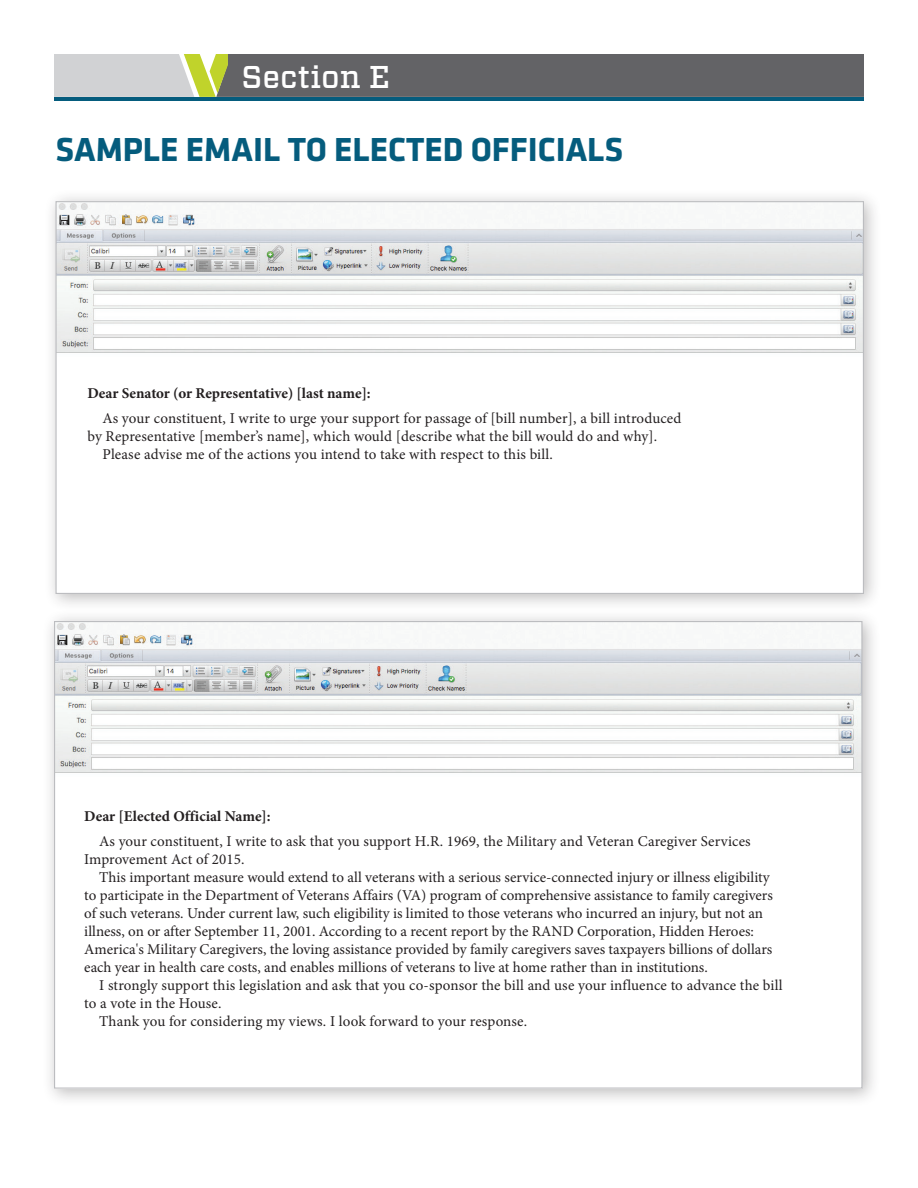
<style>
.page{position:relative;width:918px;height:1188px;background:#fff}
.page>*{position:absolute;margin:0;border:0;box-sizing:border-box;transform-origin:0 0}
.t1{font:700 34.5px "Klavika";color:#055c7d}
.Body_Minion_1st_no_s{font:500 31.5px "Vitesse";color:#fff}
.Sample_Letters{font:15px/18px "Minion Pro";color:#231f20}
.Sample_Letters-2{font:700 15px "Minion Pro";color:#231f20}
</style>
<div class="page">
<hr style="left:54px;top:97px;width:810px;height:4px;background:#055c7d">
<svg style="left:54px;top:54px;width:810px;height:43px;background:#7a7b78"></svg>
<div style="left:43px;top:189px;width:840px;height:423px;background:#231f20;opacity:.3"></div>
<img style="left:58px;top:203px;width:804px;height:389px">
<div style="left:42px;top:609px;width:839px;height:498px;background:#231f20;opacity:.3"></div>
<img style="left:56px;top:623px;width:804px;height:464px">
<p class="Body_Minion_1st_no_s" style="left:242px;top:56px;width:150px">Section E</p>
<p class="t1" style="left:56px;top:124px;width:569px">SAMPLE EMAIL TO ELECTED OFFICIALS</p>
<p class="Sample_Letters-2" style="left:87px;top:383px;width:285px">Dear Senator (or Representative) [last name]:</p>
<p class="Sample_Letters" style="left:87px;top:409px;width:596px;text-indent:15px">As your constituent, I write to urge your support for passage of [bill number], a bill introduced by Representative [member’s name], which would [describe what the bill would do and why].</p>
<p class="Sample_Letters" style="left:102px;top:445px;width:452px">Please advise me of the actions you intend to take with respect to this bill.</p>
<p class="Sample_Letters-2" style="left:84px;top:806px;width:188px">Dear [Elected Official Name]:</p>
<p class="Sample_Letters" style="left:84px;top:832px;width:668px;text-indent:15px">As your constituent, I write to ask that you support H.R. 1969, the Military and Veteran Caregiver Services<br>Improvement Act of 2015.</p>
<p class="Sample_Letters" style="left:84px;top:868px;width:690px;text-indent:15px">This important measure would extend to all veterans with a serious service-connected injury or illness eligibility to participate in the Department of Veterans Affairs (VA) program of comprehensive assistance to family caregivers of such veterans. Under current law, such eligibility is limited to those veterans who incurred an injury, but not an illness, on or after September 11, 2001. According to a recent report by the RAND Corporation, Hidden Heroes:<br>America's Military Caregivers, the loving assistance provided by family caregivers saves taxpayers billions of dollars each year in health care costs, and enables millions of veterans to live at home rather than in institutions.</p>
<p class="Sample_Letters" style="left:84px;top:976px;width:700px;text-indent:15px">I strongly support this legislation and ask that you co-sponsor the bill and use your influence to advance the bill to a vote in the House.</p>
<p class="Sample_Letters" style="left:99px;top:1012px;width:429px">Thank you for considering my views. I look forward to your response.</p>
</div>
